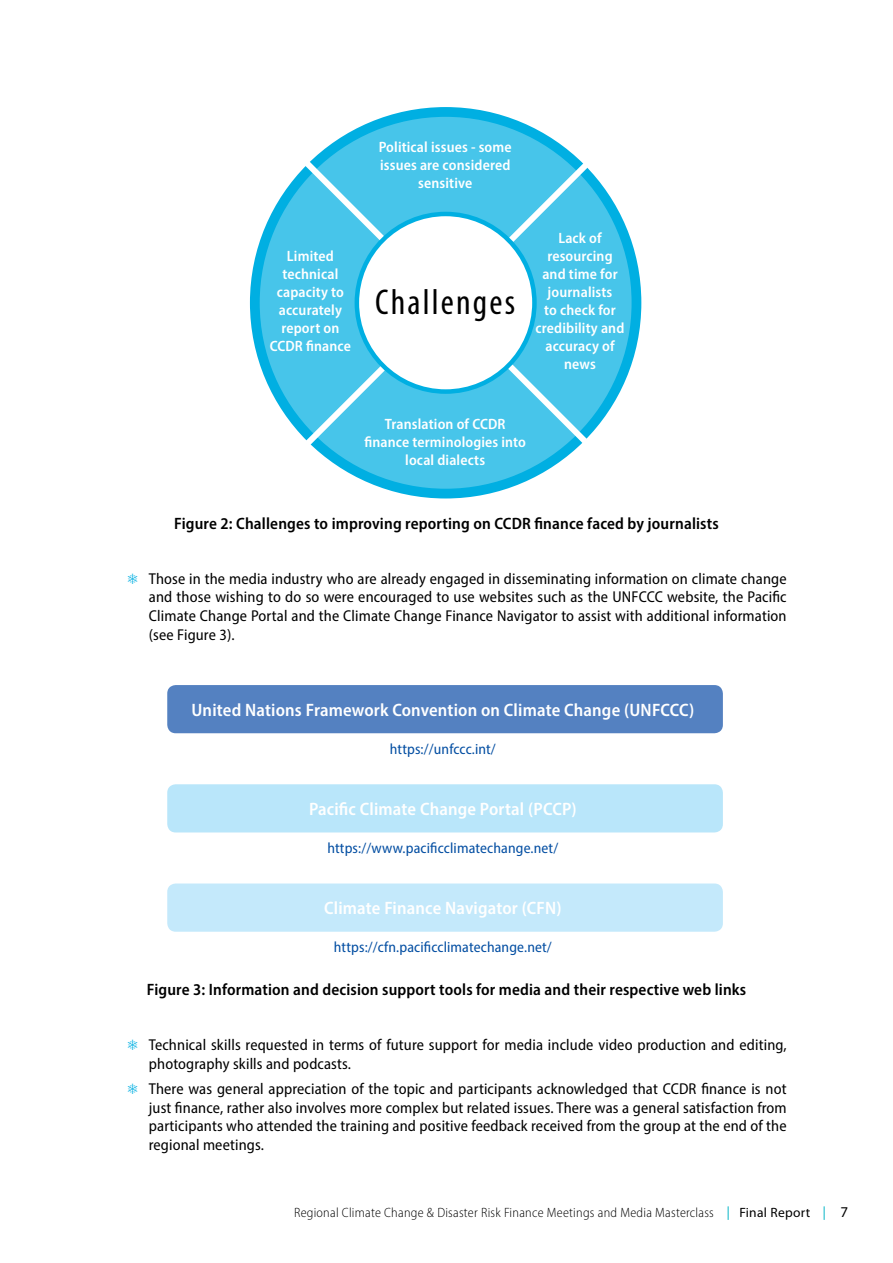
<style>
.page{position:relative;width:893px;height:1263px;background:#fff}
.page>*{position:absolute;margin:0;border:0;box-sizing:border-box;transform-origin:0 0}
.t1{font:condensed 36px "Myriad Pro";letter-spacing:.06em;color:#000}
.t2{font:600 semi-condensed 18px "Myriad Pro";letter-spacing:.01em;color:#fff}
.t3{font:600 semi-condensed 16.5px "Myriad Pro";letter-spacing:.01em;color:#000}
.t4{font:semi-condensed 15.75px/18.8px "Myriad Pro";letter-spacing:.01em;color:#000;text-align:justify}
.t5{font:600 semi-condensed 15px/18px "Myriad Pro";letter-spacing:.01em;color:#fff;text-align:center}
.t6{font:semi-condensed 15px "Myriad Pro";letter-spacing:.01em;color:#034ea2}
.t7{font:300 semi-condensed 13.5px "Myriad Pro";letter-spacing:.02em;color:#000}
.s1{color:#00afe2}
.s2{font-family:"Helvetica Neue";font-weight:400;font-stretch:normal;color:#00b4c5}
.s3{font-weight:400;font-stretch:normal}
.s4{font-weight:400;font-stretch:normal;font-size:15px}
</style>
<div class="page">
<div style="left:250px;top:107px;width:391px;height:391px;background:#00afe2;border-radius:50%"></div>
<div style="left:260px;top:117px;width:372px;height:372px;background:#47c5ea;border-radius:50%"></div>
<svg style="left:286px;top:114px;width:351px;height:351px"></svg>
<div style="left:357px;top:214px;width:177px;height:178px;background:#fff;border-radius:50%"></div>
<div style="left:355px;top:212px;width:182px;height:182px;border:4px solid #00afe2;border-radius:50%"></div>
<div style="left:167px;top:685px;width:556px;height:48px;background:#5481c1;border-radius:9px"></div>
<div style="left:167px;top:784px;width:556px;height:48px;background:#b9e6fa;border-radius:9px"></div>
<div style="left:167px;top:883px;width:556px;height:49px;background:#c4e9fb;border-radius:9px"></div>
<p class="t5" style="left:270px;top:247px;width:83px">Limited technical capacity to accurately report on<br>CCDR finance</p>
<p class="t5" style="left:379px;top:137px;width:135px">Political issues - some issues are considered sensitive</p>
<h1 class="t1" style="left:375px;top:283px;width:141px">Challenges</h1>
<p class="t5" style="left:536px;top:229px;width:90px">Lack of resourcing and time for journalists<br>to check for credibility and accuracy of news</p>
<p class="t5" style="left:364px;top:414px;width:163px">Translation of CCDR finance terminologies into local dialects</p>
<p class="t3" style="left:174px;top:513px;width:546px">Figure 2: Challenges to improving reporting on CCDR finance faced by journalists</p>
<p class="t4" style="left:149px;top:569px;width:639px;text-indent:-21px"><span class="s1">❅</span> Those in the media industry who are already engaged in disseminating information on climate change and those wishing to do so were encouraged to use websites such as the UNFCCC website, the Pacific Climate Change Portal and the Climate Change Finance Navigator to assist with additional information (see Figure 3).</p>
<p class="t2" style="left:191px;top:698px;width:504px">United Nations Framework Convention on Climate Change (UNFCCC)</p>
<p class="t6" style="left:390px;top:740px;width:107px">https://unfccc.int/</p>
<p class="t2" style="left:309px;top:798px;width:269px">Pacific Climate Change Portal (PCCP)</p>
<p class="t6" style="left:327px;top:839px;width:232px">https://www.pacificclimatechange.net/</p>
<p class="t2" style="left:324px;top:897px;width:239px">Climate Finance Navigator (CFN)</p>
<p class="t6" style="left:334px;top:938px;width:219px">https://cfn.pacificclimatechange.net/</p>
<p class="t3" style="left:147px;top:979px;width:601px">Figure 3: Information and decision support tools for media and their respective web links</p>
<p class="t4" style="left:149px;top:1035px;width:639px;text-indent:-21px"><span class="s1">❅</span> Technical skills requested in terms of future support for media include video production and editing, photography skills and podcasts.</p>
<p class="t4" style="left:149px;top:1079px;width:639px;text-indent:-21px"><span class="s1">❅</span> There was general appreciation of the topic and participants acknowledged that CCDR finance is not just finance, rather also involves more complex but related issues. There was a general satisfaction from participants who attended the training and positive feedback received from the group at the end of the regional meetings.</p>
<p class="t7" style="left:294px;top:1204px;width:556px">Regional Climate Change &amp; Disaster Risk Finance Meetings and Media Masterclass <span class="s2">|</span> <span class="s3">Final Report</span> <span class="s2">|</span> <span class="s4">7</span></p>
</div>
